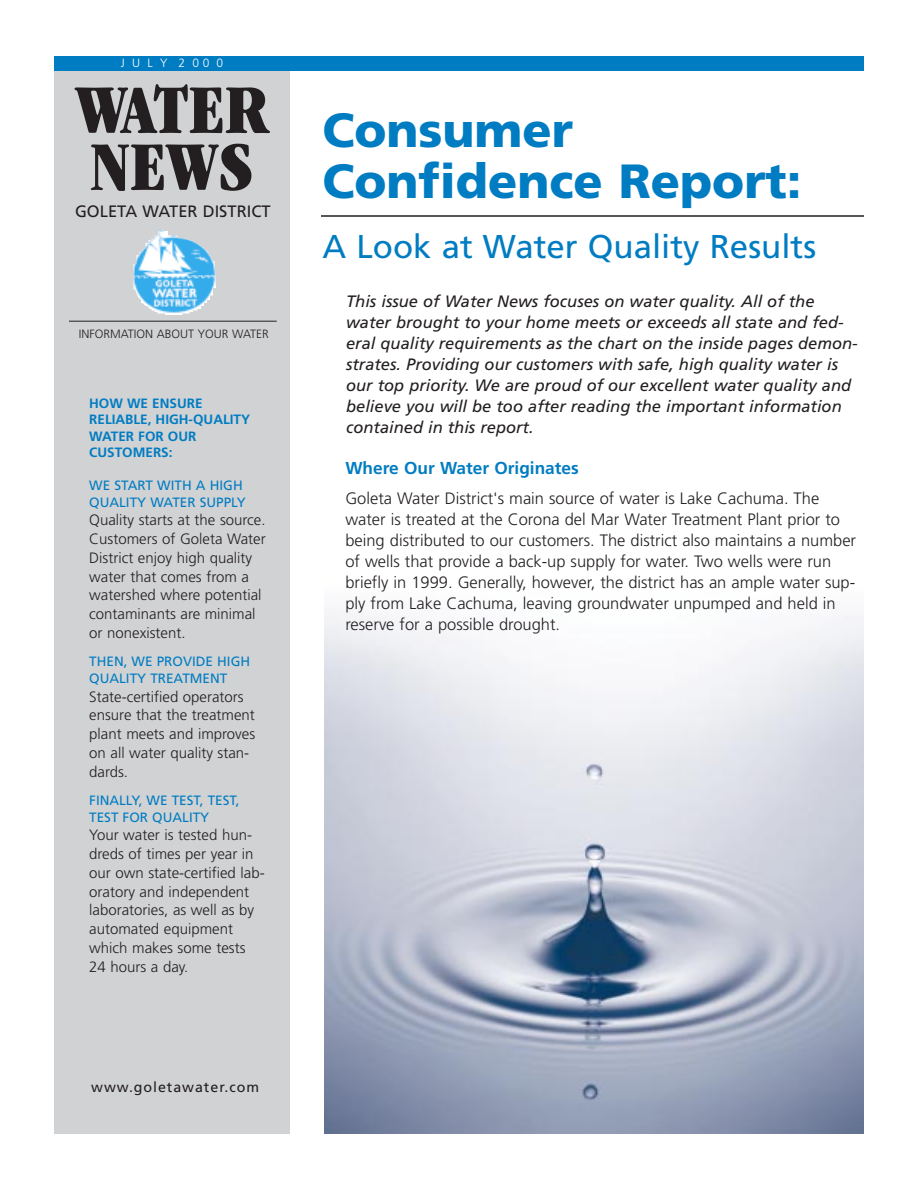
<style>
.page{position:relative;width:918px;height:1188px;background:#fff}
.page>*{position:absolute;margin:0;border:0;box-sizing:border-box;transform-origin:0 0}
.t1{font:ultra-condensed 72px/57px "Garamond";color:#231f20}
.t2{font:900 48px/51px "Frutiger";color:#007cc2}
.t3{font:33px "Frutiger";color:#007cc2}
.t4{font:700 17.25px "Frutiger";color:#007cc2}
.t5{font:300 16.5px/21px "Frutiger";color:#231f20}
.t6{font:italic 16.5px/21px "Frutiger";color:#231f20}
.t7{font:16.5px "Frutiger";color:#231f20}
.t8{font:300 15px/18.8px "Frutiger";color:#231f20}
.t9{font:14.25px "Frutiger";letter-spacing:.065em;color:#231f20}
.t10{font:13.5px/16.5px "Frutiger";color:#007cc2}
.t11{font:700 13.5px/16.5px "Frutiger";color:#007cc2}
.t12{font:300 12px "Frutiger";color:#231f20}
.t13{font:300 12px "Frutiger";color:#fff}
</style>
<div class="page">
<div style="left:55px;top:70px;width:235px;height:1064px;background:#d1d2d4"></div>
<div style="left:55px;top:56px;width:809px;height:15px;background:#007cc2"></div>
<img style="left:134px;top:230px;width:82px;height:85px">
<hr style="left:69px;top:321px;width:208px;height:1px;background:#231f20">
<hr style="left:321px;top:215px;width:543px;height:2px;background:#231f20">
<img style="left:324px;top:613px;width:540px;height:521px">
<p class="t13" style="left:121px;top:58px;width:104px">J U L Y 2 0 0 0</p>
<h1 class="t1" style="left:75px;top:88px;width:195px">WATER<br>NEWS</h1>
<p class="t7" style="left:75px;top:204px;width:197px">GOLETA WATER DISTRICT</p>
<p class="t12" style="left:79px;top:329px;width:192px">INFORMATION ABOUT YOUR WATER</p>
<p class="t11" style="left:89px;top:396px;width:162px">HOW WE ENSURE<br>RELIABLE, HIGH-QUALITY<br>WATER FOR OUR<br>CUSTOMERS:</p>
<p class="t10" style="left:89px;top:478px;width:158px">WE START WITH A HIGH<br>QUALITY WATER SUPPLY</p>
<p class="t8" style="left:89px;top:512px;width:178px">Quality starts at the source.<br>Customers of Goleta Water<br>District enjoy high quality water that comes from a watershed where potential contaminants are minimal or nonexistent.</p>
<p class="t10" style="left:89px;top:654px;width:162px">THEN, WE PROVIDE HIGH<br>QUALITY TREATMENT</p>
<p class="t8" style="left:89px;top:688px;width:167px">State-certified operators ensure that the treatment plant meets and improves on all water quality stan&shy;dards.</p>
<p class="t10" style="left:89px;top:793px;width:152px">FINALLY, WE TEST, TEST,<br>TEST FOR QUALITY</p>
<p class="t8" style="left:89px;top:827px;width:177px">Your water is tested hun&shy;dreds of times per year in our own state-certified lab&shy;oratory and independent laboratories, as well as by automated equipment which makes some tests<br>24 hours a day.</p>
<p class="t9" style="left:91px;top:1082px;width:169px">www.goletawater.com</p>
<h2 class="t2" style="left:323px;top:109px;width:481px">Consumer<br>Confidence Report:</h2>
<h3 class="t3" style="left:323px;top:233px;width:495px">A Look at Water Quality Results</h3>
<p class="t6" style="left:346px;top:292px;width:513px">This issue of Water News focuses on water quality. All of the water brought to your home meets or exceeds all state and fed&shy;eral quality requirements as the chart on the inside pages demon&shy;strates. Providing our customers with safe, high quality water is our top priority. We are proud of our excellent water quality and believe you will be too after reading the important information contained in this report.</p>
<p class="t4" style="left:345px;top:461px;width:235px">Where Our Water Originates</p>
<p class="t5" style="left:345px;top:489px;width:512px">Goleta Water District's main source of water is Lake Cachuma. The water is treated at the Corona del Mar Water Treatment Plant prior to being distributed to our customers. The district also maintains a number of wells that provide a back-up supply for water. Two wells were run briefly in 1999. Generally, however, the district has an ample water sup&shy;ply from Lake Cachuma, leaving groundwater unpumped and held in reserve for a possible drought.</p>
</div>
